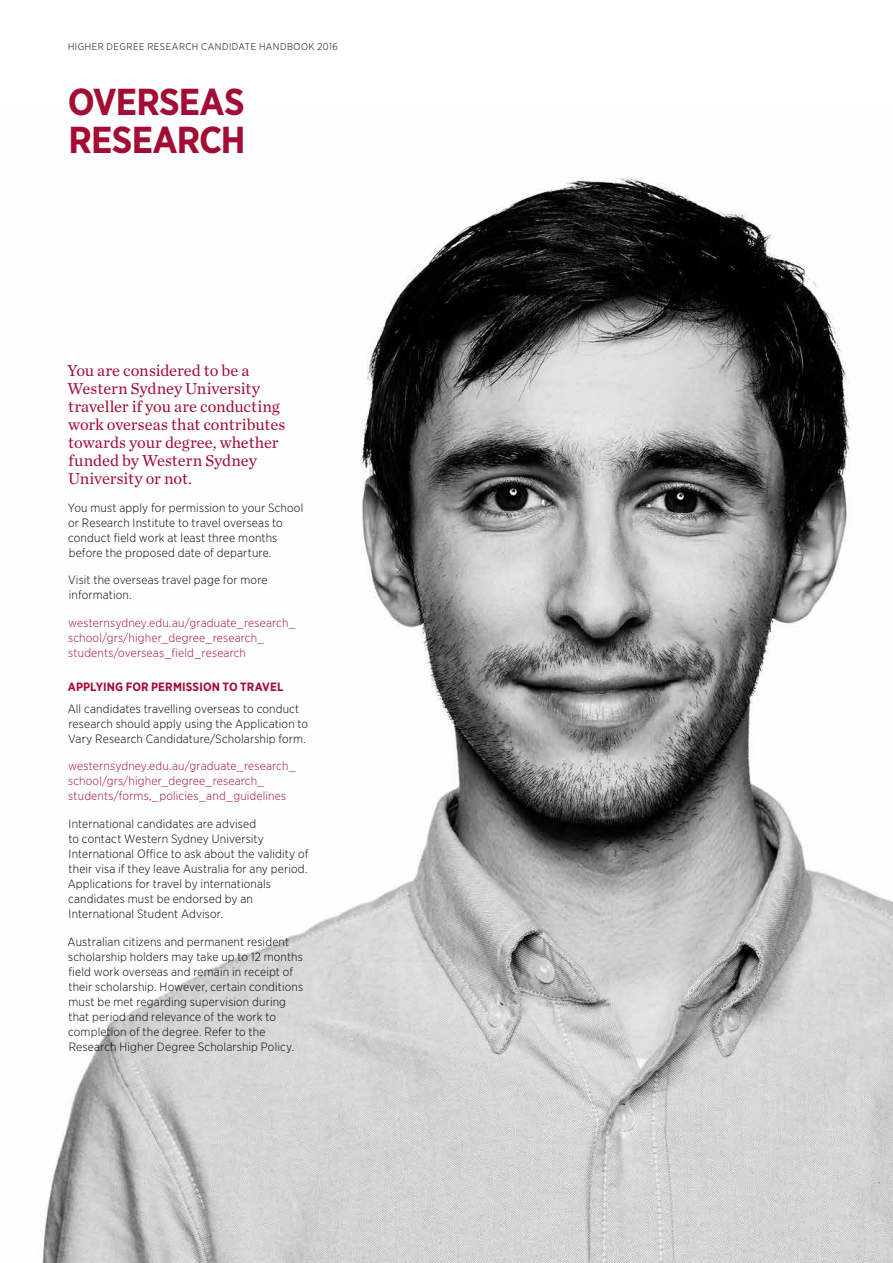
<style>
.page{position:relative;width:893px;height:1263px;background:#fff}
.page>*{position:absolute;margin:0;border:0;box-sizing:border-box;transform-origin:0 0}
.t1{font:700 37.5px/37.5px "Gotham Narrow";letter-spacing:-.02em;color:#a30c33}
.t2{font:16.5px/18px "Chronicle Text G1";letter-spacing:-.005em;color:#a30c33}
.t3{font:300 12px/15px "Gotham Narrow";letter-spacing:.015em;color:#000}
.t4{font:300 12px/15px "Gotham Narrow";letter-spacing:.015em;color:#a30c33}
.t5{font:700 12px "Gotham Narrow";letter-spacing:.01em;color:#a30c33}
.t6{font:300 9.75px "Gotham Narrow";letter-spacing:.055em;color:#000}
</style>
<div class="page">
<img style="left:42px;top:177px;width:851px;height:1086px">
<p class="t6" style="left:68px;top:41px;width:271px">HIGHER DEGREE RESEARCH CANDIDATE HANDBOOK 2016</p>
<h1 class="t1" style="left:68px;top:83px;width:179px">OVERSEAS<br>RESEARCH</h1>
<h2 class="t2" style="left:67px;top:360px;width:220px">You are considered to be a<br>Western Sydney University traveller if you are conducting work overseas that contributes towards your degree, whether funded by Western Sydney<br>University or not.</h2>
<p class="t3" style="left:68px;top:499px;width:237px">You must apply for permission to your School or Research Institute to travel overseas to conduct field work at least three months before the proposed date of departure.</p>
<p class="t3" style="left:68px;top:572px;width:201px">Visit the overseas travel page for more information.</p>
<p class="t4" style="left:68px;top:615px;width:229px">westernsydney.edu.au/graduate_research_ school/grs/higher_degree_research_ students/overseas_field_research</p>
<p class="t5" style="left:68px;top:679px;width:217px">APPLYING FOR PERMISSION TO TRAVEL</p>
<p class="t3" style="left:68px;top:700px;width:242px">All candidates travelling overseas to conduct research should apply using the Application to<br>Vary Research Candidature/Scholarship form.</p>
<p class="t4" style="left:68px;top:758px;width:229px">westernsydney.edu.au/graduate_research_ school/grs/higher_degree_research_ students/forms,_policies_and_guidelines</p>
<p class="t3" style="left:68px;top:816px;width:242px">International candidates are advised<br>to contact Western Sydney University International Office to ask about the validity of their visa if they leave Australia for any period.<br>Applications for travel by internationals candidates must be endorsed by an International Student Advisor.</p>
<p class="t3" style="left:68px;top:934px;width:237px">Australian citizens and permanent resident scholarship holders may take up to 12 months field work overseas and remain in receipt of their scholarship. However, certain conditions must be met regarding supervision during that period and relevance of the work to completion of the degree. Refer to the Research Higher Degree Scholarship Policy.</p>
</div>
